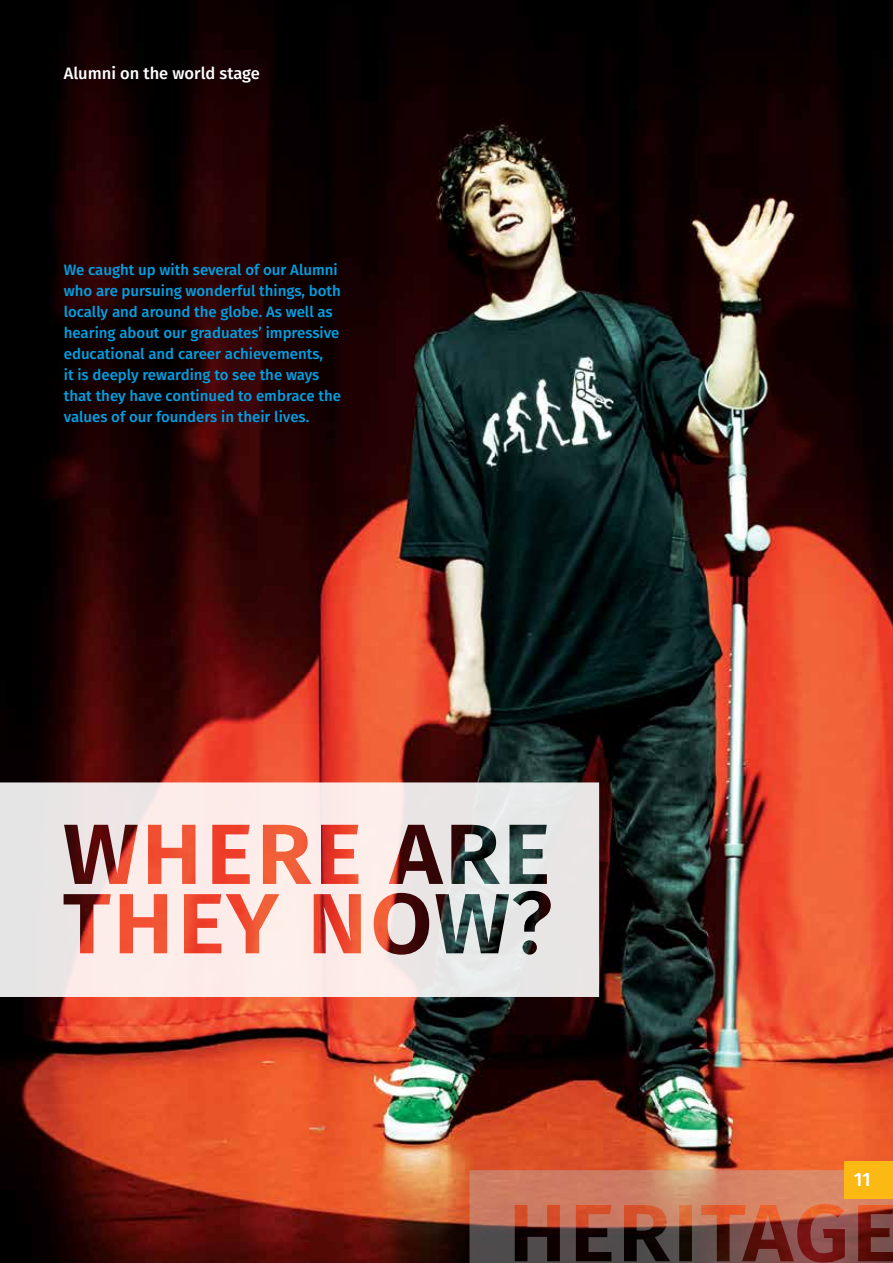
<style>
.page{position:relative;width:893px;height:1263px;background:#fff}
.page>*{position:absolute;margin:0;border:0;box-sizing:border-box;transform-origin:0 0}
.t1{font:500 19.35px "Fira Sans";color:#fff}
.t2{font:500 16.5px "Fira Sans";color:#fff}
.t3{font:500 15px/21px "Fira Sans";color:#00a1e4}
</style>
<div class="page">
<img style="left:0;top:0;width:893px;height:1263px">
<svg style="left:1px;top:782px;width:598px;height:215px;background:#dfc4bf"></svg>
<hr style="left:0;top:149px;width:1px;height:1050px;background:#fdb913">
<svg style="left:469px;top:1170px;width:424px;height:93px;background:#9a5a49"></svg>
<div style="left:844px;top:1161px;width:49px;height:38px;background:#fdb913"></div>
<p class="t2" style="left:64px;top:60px;width:198px">Alumni on the world stage</p>
<p class="t3" style="left:64px;top:258px;width:279px">We caught up with several of our Alumni who are pursuing wonderful things, both locally and around the globe. As well as hearing about our graduates’ impressive educational and career achievements,<br>it is deeply rewarding to see the ways that they have continued to embrace the values of our founders in their lives.</p>
<p class="t1" style="left:854px;top:1164px;width:19px">11</p>
</div>
